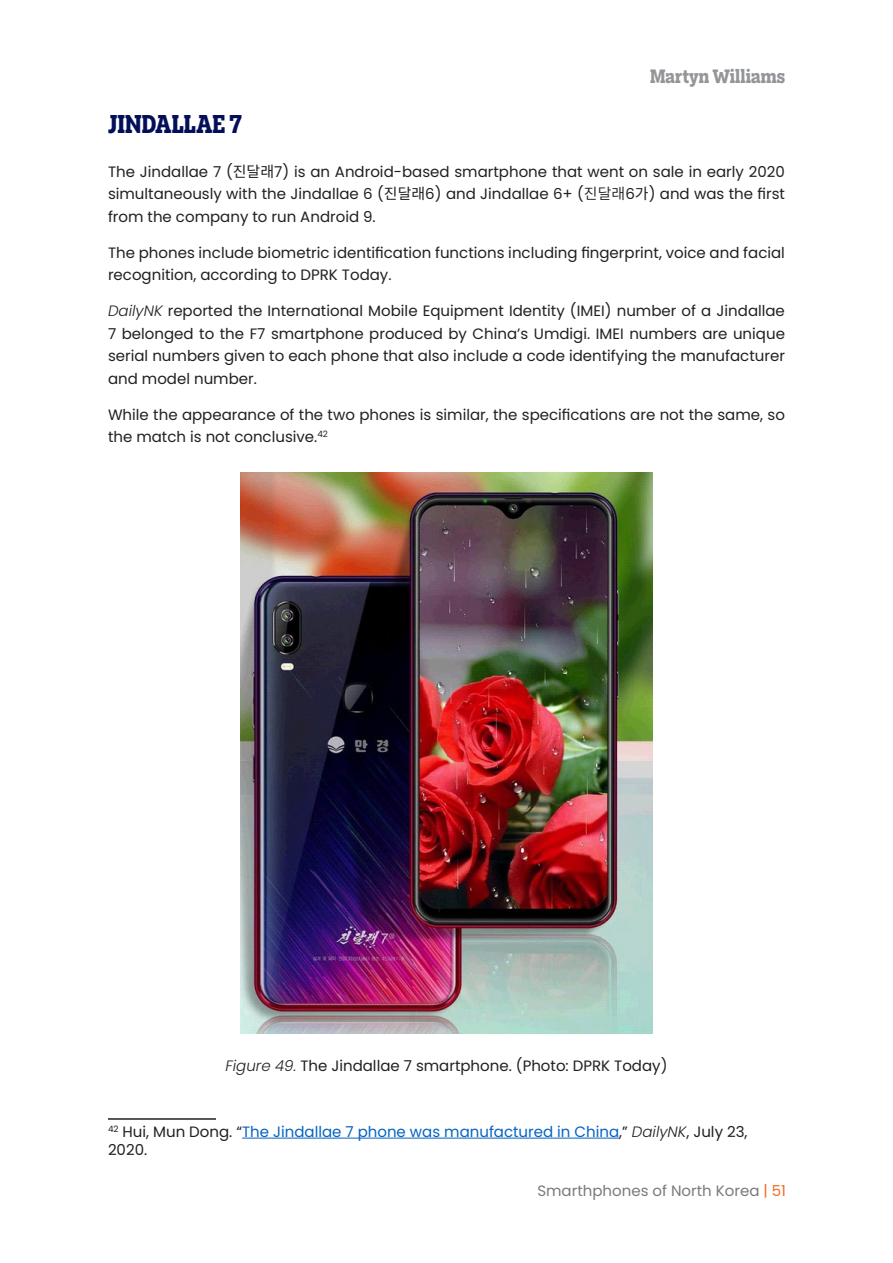
<style>
.page{position:relative;width:893px;height:1263px;background:#fff}
.page>*{position:absolute;margin:0;border:0;box-sizing:border-box;transform-origin:0 0}
.heading2{font:700 24px "Elizeth Condensed";color:#031059}
.t1{font:700 18px "Elizeth Condensed";color:#939598}
.Paragraph{font:15px/22.5px "Poppins";color:#231f20;text-align:justify}
.Footnote_text{font:15px/18px "Poppins";color:#0563c1}
.t2{font:15px "Poppins";color:#787a7d}
.s1{font-family:"Source Han Sans K"}
.s2{font-weight:300;font-style:italic}
.s3{color:#231f20}
.s4{font-weight:300;font-style:italic;color:#231f20}
.s5{color:#f36d21}
</style>
<div class="page">
<hr style="left:108px;top:1118px;width:108px;height:2px;background:#231f20">
<hr style="left:242px;top:1138px;width:377px;height:1px;background:#0563c1">
<img style="left:241px;top:473px;width:411px;height:560px">
<p class="t1" style="left:650px;top:63px;width:136px">Martyn Williams</p>
<p class="heading2" style="left:108px;top:106px;width:135px">JINDALLAE 7</p>
<p class="Paragraph" style="left:108px;top:160px;width:678px">The Jindallae 7 (<span class="s1">진달래</span>7) is an Android-based smartphone that went on sale in early 2020 simultaneously with the Jindallae 6 (<span class="s1">진달래</span>6) and Jindallae 6+ (<span class="s1">진달래</span>6<span class="s1">가</span>) and was the first from the company to run Android 9.</p>
<p class="Paragraph" style="left:108px;top:241px;width:678px">The phones include biometric identification functions including fingerprint, voice and facial recognition, according to DPRK Today.</p>
<p class="Paragraph" style="left:108px;top:300px;width:678px"><span class="s2">DailyNK</span> reported the International Mobile Equipment Identity (IMEI) number of a Jindallae 7 belonged to the F7 smartphone produced by China’s Umdigi. IMEI numbers are unique serial numbers given to each phone that also include a code identifying the manufacturer and model number.</p>
<p class="Paragraph" style="left:108px;top:403px;width:678px">While the appearance of the two phones is similar, the specifications are not the same, so the match is not conclusive.<sup>42</sup></p>
<p class="Paragraph" style="left:225px;top:1055px;width:443px"><span class="s2">Figure 49.</span> The Jindallae 7 smartphone. (Photo: DPRK Today)</p>
<p class="Footnote_text" style="left:108px;top:1123px;width:641px"><sup>42</sup> <span class="s3">Hui, Mun Dong. “</span>The Jindallae 7 phone was manufactured in China<span class="s3">,”</span> <span class="s4">DailyNK</span><span class="s3">, July 23,<br>2020.</span></p>
<p class="t2" style="left:537px;top:1182px;width:250px">Smarthphones of North Korea <span class="s5">| 51</span></p>
</div>
